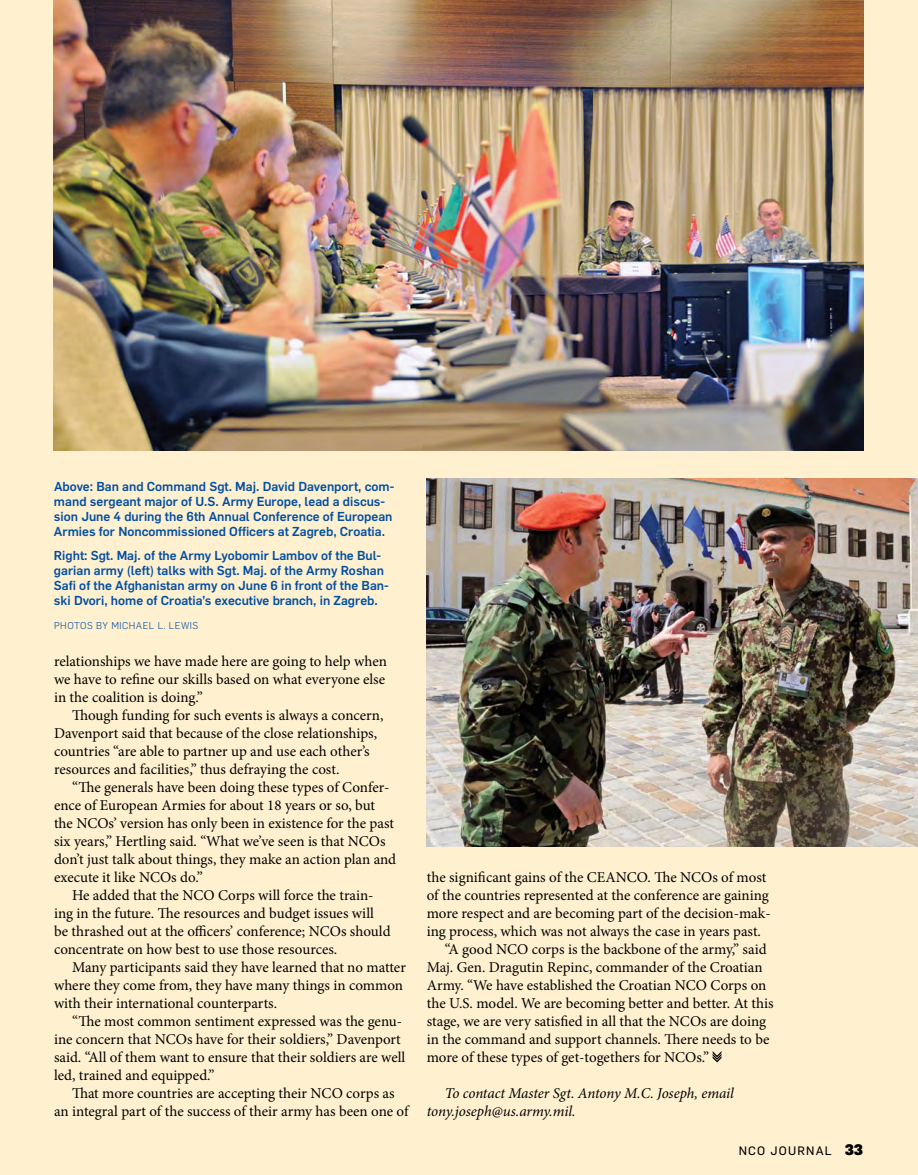
<style>
.page{position:relative;width:918px;height:1175px;background:#fff}
.page>*{position:absolute;margin:0;border:0;box-sizing:border-box;transform-origin:0 0}
.Body_text_-_Minion{font:15px/18px "Minion Pro";letter-spacing:-.005em;color:#000}
.Body_text_-_Minion-2{font:italic 15px/18px "Minion Pro";letter-spacing:-.01em;color:#000}
.t1{font:500 12.75px/15px "Flama";color:#034ea2}
.t2{font:12px "Flama Basic";letter-spacing:.1em;color:#000}
.t3{font:300 9.75px "Flama";letter-spacing:.05em;color:#034ea2}
.s1{font-family:"Flama";font-weight:900;font-size:15px}
</style>
<div class="page">
<div style="left:0;top:0;width:918px;height:1174px;background:#fff1d0"></div>
<svg style="left:713px;top:1051px;width:8px;height:11px"></svg>
<img style="left:54px;top:0;width:810px;height:450px">
<img style="left:427px;top:478px;width:491px;height:368px">
<p class="t1" style="left:54px;top:478px;width:342px">Above: Ban and Command Sgt. Maj. David Davenport, com&shy;mand sergeant major of U.S. Army Europe, lead a discus&shy;sion June 4 during the 6th Annual Conference of European Armies for Noncommissioned Officers at Zagreb, Croatia.</p>
<p class="t1" style="left:54px;top:547px;width:336px">Right: Sgt. Maj. of the Army Lyobomir Lambov of the Bul&shy;garian army (left) talks with Sgt. Maj. of the Army Roshan Safi of the Afghanistan army on June 6 in front of the Ban&shy;ski Dvori, home of Croatia’s executive branch, in Zagreb.</p>
<p class="t3" style="left:54px;top:619px;width:146px">PHOTOS BY MICHAEL L. LEWIS</p>
<p class="Body_text_-_Minion" style="left:54px;top:652px;width:335px;text-align:justify">relationships we have made here are going to help when we have to refine our skills based on what everyone else in the coalition is doing.”</p>
<p class="Body_text_-_Minion" style="left:54px;top:706px;width:331px;text-indent:18px">Though funding for such events is always a concern, Davenport said that because of the close relationships, countries “are able to partner up and use each other’s resources and facilities,” thus defraying the cost.</p>
<p class="Body_text_-_Minion" style="left:54px;top:778px;width:344px;text-indent:18px">“The generals have been doing these types of Confer&shy;ence of European Armies for about 18 years or so, but the NCOs’ version has only been in existence for the past six years,” Hertling said. “What we’ve seen is that NCOs don’t just talk about things, they make an action plan and execute it like NCOs do.”</p>
<p class="Body_text_-_Minion" style="left:54px;top:886px;width:338px;text-indent:18px">He added that the NCO Corps will force the train&shy;ing in the future. The resources and budget issues will be thrashed out at the officers’ conference; NCOs should concentrate on how best to use those resources.</p>
<p class="Body_text_-_Minion" style="left:54px;top:958px;width:353px;text-indent:18px">Many participants said they have learned that no matter where they come from, they have many things in common with their international counterparts.</p>
<p class="Body_text_-_Minion" style="left:54px;top:1012px;width:353px;text-indent:18px">“The most common sentiment expressed was the genu&shy;ine concern that NCOs have for their soldiers,” Davenport said. “All of them want to ensure that their soldiers are well led, trained and equipped.”</p>
<p class="Body_text_-_Minion" style="left:54px;top:1084px;width:356px;text-align:center">That more countries are accepting their NCO corps as<br>an integral part of the success of their army has been one of</p>
<p class="Body_text_-_Minion" style="left:427px;top:868px;width:345px">the significant gains of the CEANCO. The NCOs of most of the countries represented at the conference are gaining more respect and are becoming part of the decision-mak&shy;ing process, which was not always the case in years past.</p>
<p class="Body_text_-_Minion" style="left:427px;top:940px;width:348px;text-indent:18px">“A good NCO corps is the backbone of the army,” said Maj. Gen. Dragutin Repinc, commander of the Croatian Army. “We have established the Croatian NCO Corps on the U.S. model. We are becoming better and better. At this stage, we are very satisfied in all that the NCOs are doing in the command and support channels. There needs to be more of these types of get-togethers for NCOs.”</p>
<p class="Body_text_-_Minion-2" style="left:427px;top:1084px;width:309px;text-indent:18px">To contact Master Sgt. Antony M.C. Joseph, email tony.joseph@us.army.mil.</p>
<p class="t2" style="left:739px;top:1142px;width:126px">NCO JOURNAL <span class="s1">33</span></p>
</div>
